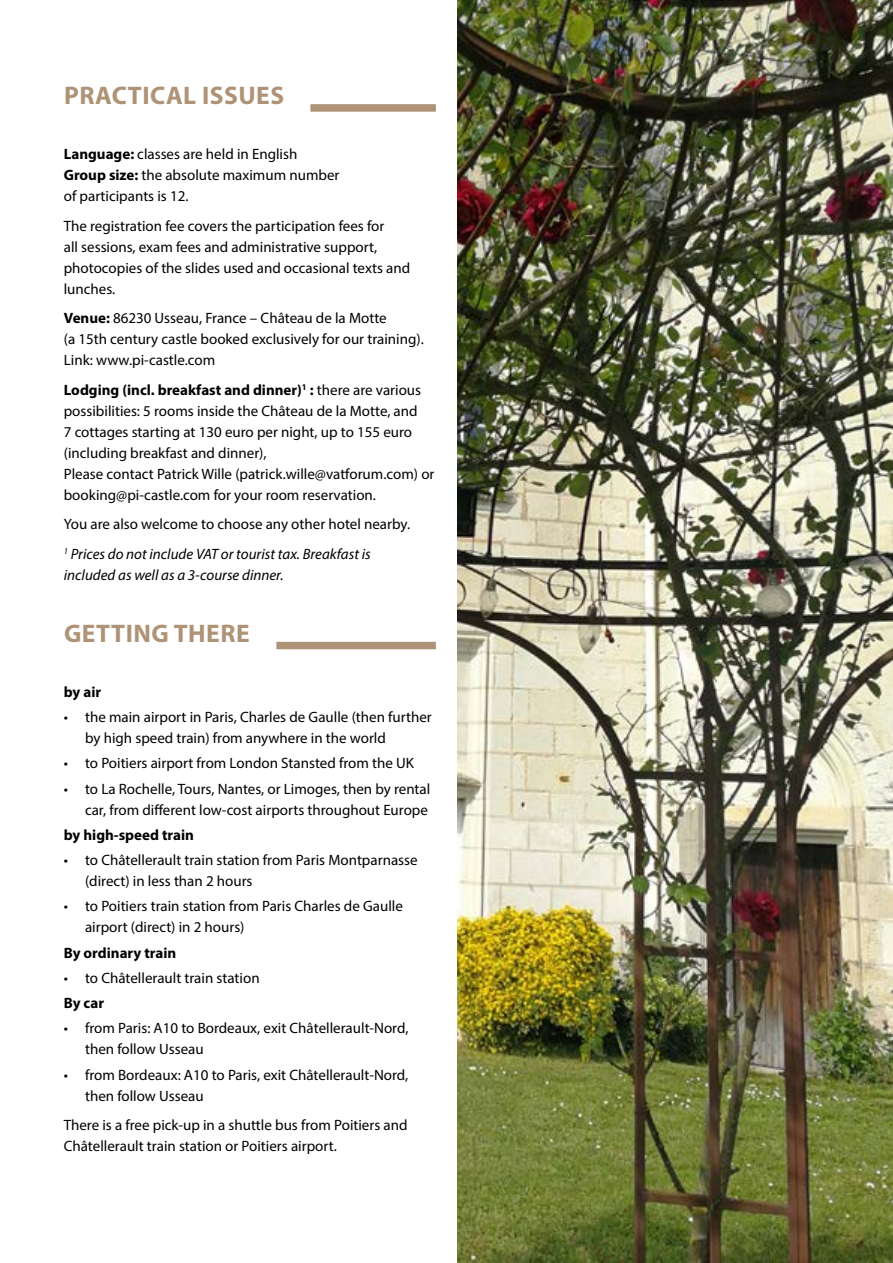
<style>
.page{position:relative;width:893px;height:1263px;background:#fff}
.page>*{position:absolute;margin:0;border:0;box-sizing:border-box;transform-origin:0 0}
.t1{font:700 25.5px "Myriad Pro";letter-spacing:.02em;color:#ae9376}
.t2{font:15px/21px "Myriad Pro";color:#000}
.t3{font:700 15px "Myriad Pro";color:#000}
.t4{font:italic 15px "Myriad Pro";color:#000}
.s1{font-weight:700}
.s2{font-style:italic}
</style>
<div class="page">
<div style="left:310px;top:104px;width:126px;height:8px;background:#ae9376"></div>
<div style="left:276px;top:642px;width:160px;height:7px;background:#ae9376"></div>
<img style="left:458px;top:0;width:435px;height:1263px">
<h1 class="t1" style="left:64px;top:79px;width:222px">PRACTICAL ISSUES</h1>
<p class="t2" style="left:64px;top:143px;width:277px"><span class="s1">Language:</span> classes are held in English<br><span class="s1">Group size:</span> the absolute maximum number of participants is 12.</p>
<p class="t2" style="left:64px;top:215px;width:348px">The registration fee covers the participation fees for<br>all sessions, exam fees and administrative support, photocopies of the slides used and occasional texts and lunches.</p>
<p class="t2" style="left:64px;top:307px;width:362px"><span class="s1">Venue:</span> 86230 Usseau, France – Château de la Motte<br>(a 15th century castle booked exclusively for our training).<br>Link: www.pi-castle.com</p>
<p class="t2" style="left:64px;top:379px;width:372px"><span class="s1">Lodging (incl. breakfast and dinner)</span><sup>1</sup> <span class="s1">:</span> there are various possibilities: 5 rooms inside the Château de la Motte, and<br>7 cottages starting at 130 euro per night, up to 155 euro (including breakfast and dinner),<br>Please contact Patrick Wille (patrick.wille@vatforum.com) or booking@pi-castle.com for your room reservation.</p>
<p class="t2" style="left:64px;top:509px;width:348px;line-height:29.5px">You are also welcome to choose any other hotel nearby.<br><sup>1</sup> <span class="s2">Prices do not include VAT or tourist tax. Breakfast is</span></p>
<p class="t4" style="left:64px;top:565px;width:221px">included as well as a 3-course dinner.</p>
<h1 class="t1" style="left:64px;top:616px;width:187px">GETTING THERE</h1>
<p class="t3" style="left:64px;top:682px;width:39px">by air</p>
<p class="t2" style="left:85px;top:706px;width:348px;text-indent:-21px">• the main airport in Paris, Charles de Gaulle (then further by high speed train) from anywhere in the world</p>
<p class="t2" style="left:64px;top:752px;width:352px">• to Poitiers airport from London Stansted from the UK</p>
<p class="t2" style="left:64px;top:778px;width:368px;text-align:right">• to La Rochelle, Tours, Nantes, or Limoges, then by rental car, from different low-cost airports throughout Europe</p>
<p class="t3" style="left:64px;top:825px;width:132px">by high-speed train</p>
<p class="t2" style="left:85px;top:849px;width:334px;text-indent:-21px">• to Châtellerault train station from Paris Montparnasse (direct) in less than 2 hours</p>
<p class="t2" style="left:85px;top:895px;width:319px;text-indent:-21px">• to Poitiers train station from Paris Charles de Gaulle airport (direct) in 2 hours)</p>
<p class="t3" style="left:64px;top:943px;width:114px">By ordinary train</p>
<p class="t2" style="left:64px;top:967px;width:197px">• to Châtellerault train station</p>
<p class="t3" style="left:64px;top:993px;width:42px">By car</p>
<p class="t2" style="left:85px;top:1017px;width:325px;text-indent:-21px">• from Paris: A10 to Bordeaux, exit Châtellerault-Nord, then follow Usseau</p>
<p class="t2" style="left:85px;top:1064px;width:325px;text-indent:-21px">• from Bordeaux: A10 to Paris, exit Châtellerault-Nord, then follow Usseau</p>
<p class="t2" style="left:64px;top:1114px;width:345px">There is a free pick-up in a shuttle bus from Poitiers and<br>Châtellerault train station or Poitiers airport.</p>
</div>
